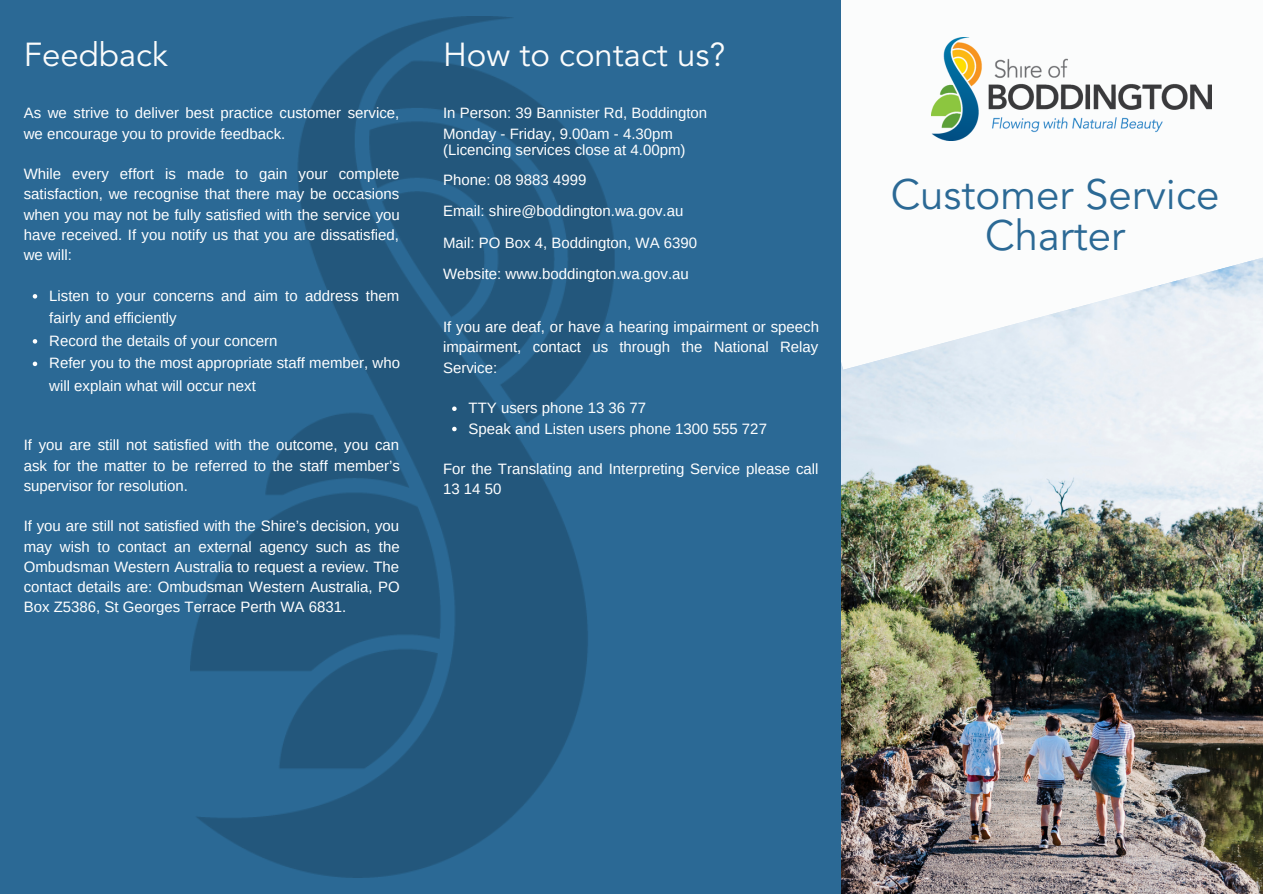
<style>
.page{position:relative;width:1263px;height:894px;background:#fff}
.page>*{position:absolute;margin:0;border:0;box-sizing:border-box;transform-origin:0 0}
.t1{font:42px/40.5px "Avenir LT Std";color:#2b6995;text-align:center}
.t2{font:33px "Avenir LT Std";color:#fbfcfc}
.t3{font:15px/20.2px "Arimo";color:#fff}
</style>
<div class="page">
<div style="left:0;top:0;width:1263px;height:893px;background:#2b6995"></div>
<div style="left:841px;top:0;width:422px;height:893px;background:#fbfcfc"></div>
<img style="left:190px;top:16px;width:425px;height:861px">
<img style="left:841px;top:369px;width:422px;height:524px">
<svg style="left:841px;top:109px;width:422px;height:260px"></svg>
<img style="left:932px;top:38px;width:280px;height:102px">
<svg style="left:33px;top:294px;width:4px;height:4px"></svg>
<svg style="left:33px;top:339px;width:4px;height:4px"></svg>
<svg style="left:33px;top:361px;width:4px;height:5px"></svg>
<svg style="left:452px;top:406px;width:5px;height:5px"></svg>
<svg style="left:452px;top:426px;width:5px;height:5px"></svg>
<h2 class="t2" style="left:24px;top:41px;width:146px">Feedback</h2>
<p class="t3" style="left:24px;top:103px;width:377px">As we strive to deliver best practice customer service, we encourage you to provide feedback.</p>
<p class="t3" style="left:24px;top:164px;width:378px;text-align:justify">While every effort is made to gain your complete satisfaction, we recognise that there may be occasions when you may not be fully satisfied with the service you have received. If you notify us that you are dissatisfied, we will:</p>
<p class="t3" style="left:49px;top:284px;width:352px;line-height:22.5px">Listen to your concerns and aim to address them fairly and efficiently<br>Record the details of your concern<br>Refer you to the most appropriate staff member, who will explain what will occur next</p>
<p class="t3" style="left:24px;top:435px;width:378px;text-align:justify">If you are still not satisfied with the outcome, you can ask for the matter to be referred to the staff member’s supervisor for resolution.</p>
<p class="t3" style="left:24px;top:516px;width:378px;text-align:justify">If you are still not satisfied with the Shire’s decision, you may wish to contact an external agency such as the Ombudsman Western Australia to request a review. The contact details are: Ombudsman Western Australia, PO Box Z5386, St Georges Terrace Perth WA 6831.</p>
<h2 class="t2" style="left:443px;top:41px;width:284px">How to contact us?</h2>
<p class="t3" style="left:443px;top:103px;width:266px">In Person: 39 Bannister Rd, Boddington<br>Monday - Friday, 9.00am - 4.30pm</p>
<p class="t3" style="left:443px;top:135px;width:244px;line-height:29.2px">(Licencing services close at 4.00pm)<br>Phone: 08 9883 4999</p>
<p class="t3" style="left:443px;top:195px;width:256px;line-height:31.5px">Email: shire@boddington.wa.gov.au<br>Mail: PO Box 4, Boddington, WA 6390<br>Website: www.boddington.wa.gov.au</p>
<p class="t3" style="left:443px;top:317px;width:377px;text-align:justify">If you are deaf, or have a hearing impairment or speech impairment, contact us through the National Relay Service:</p>
<p class="t3" style="left:469px;top:398px;width:300px">TTY users phone 13 36 77<br>Speak and Listen users phone 1300 555 727</p>
<p class="t3" style="left:443px;top:458px;width:377px">For the Translating and Interpreting Service please call<br>13 14 50</p>
<h1 class="t1" style="left:891px;top:178px;width:330px">Customer Service<br>Charter</h1>
</div>
